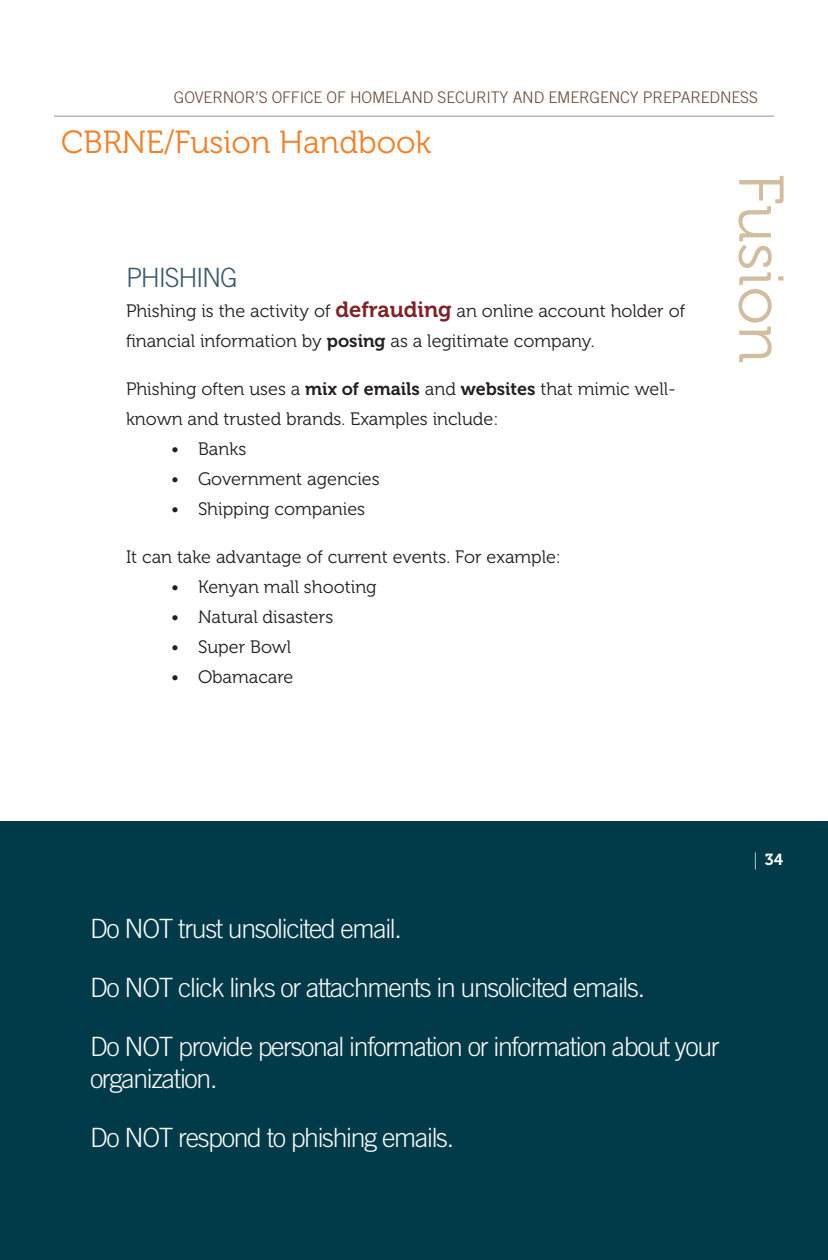
<style>
.page{position:relative;width:828px;height:1260px;background:#fff}
.page>*{position:absolute;margin:0;border:0;box-sizing:border-box;transform-origin:0 0}
.CBRNE_Name_3{font:63.2px "Museo 300";color:#d2be9f}
.t1{font:32px "Museo 300";color:#f48026}
.Acronyms_Head{font:300 26.6px/32px "Trade Gothic";letter-spacing:-.05em;color:#faf9f7}
.Acronyms_Head-2{font:300 26.6px "Trade Gothic";letter-spacing:-.05em;color:#3a5a68}
.Body{font:18px/30px "Museo 300";color:#231f20}
.Bullet{font:18px "Museo 300";color:#231f20}
.t2{font:300 16px "Trade Gothic";letter-spacing:-.01em;color:#694734}
.t3{font:16px "Museo 700";color:#fff}
.s1{font-family:"Museo 700";font-size:22px;color:#802328}
.s2{font-family:"Museo 700"}
.s3{font-family:"Orator"}
</style>
<div class="page">
<hr style="left:54px;top:116px;width:720px;height:1px;background:#939598">
<div style="left:0;top:821px;width:828px;height:439px;background:#013b4a"></div>
<p class="t2" style="left:174px;top:87px;width:586px">GOVERNOR’S OFFICE OF HOMELAND SECURITY AND EMERGENCY PREPAREDNESS</p>
<p class="t1" style="left:61px;top:124px;width:372px">CBRNE/Fusion Handbook</p>
<p class="Acronyms_Head-2" style="left:126px;top:261px;width:113px">PHISHING</p>
<p class="Body" style="left:126px;top:296px;width:561px">Phishing is the activity of <span class="s1">defrauding</span> an online account holder of financial information by <span class="s2">posing</span> as a legitimate company.</p>
<p class="Body" style="left:126px;top:374px;width:551px">Phishing often uses a <span class="s2">mix of emails</span> and <span class="s2">websites</span> that mimic well&shy;known and trusted brands. Examples include:</p>
<p class="Bullet" style="left:171px;top:439px;width:77px">• Banks</p>
<p class="Bullet" style="left:171px;top:469px;width:210px">• Government agencies</p>
<p class="Bullet" style="left:171px;top:499px;width:196px">• Shipping companies</p>
<p class="Body" style="left:126px;top:542px;width:437px">It can take advantage of current events. For example:</p>
<p class="Bullet" style="left:171px;top:577px;width:207px">• Kenyan mall shooting</p>
<p class="Bullet" style="left:171px;top:607px;width:164px">• Natural disasters</p>
<p class="Bullet" style="left:171px;top:637px;width:122px">• Super Bowl</p>
<p class="Bullet" style="left:171px;top:667px;width:124px">• Obamacare</p>
<p class="CBRNE_Name_3" style="left:795px;top:173px;width:192px;rotate:90deg">Fusion</p>
<p class="Acronyms_Head" style="left:90px;top:912px;width:313px">Do NOT trust unsolicited email.</p>
<p class="Acronyms_Head" style="left:90px;top:971px;width:557px">Do NOT click links or attachments in unsolicited emails.</p>
<p class="Acronyms_Head" style="left:90px;top:1030px;width:631px">Do NOT provide personal information or information about your organization.</p>
<p class="Acronyms_Head" style="left:90px;top:1121px;width:366px">Do NOT respond to phishing emails.</p>
<p class="t3" style="left:751px;top:851px;width:34px"><span class="s3">|</span> 34</p>
</div>
